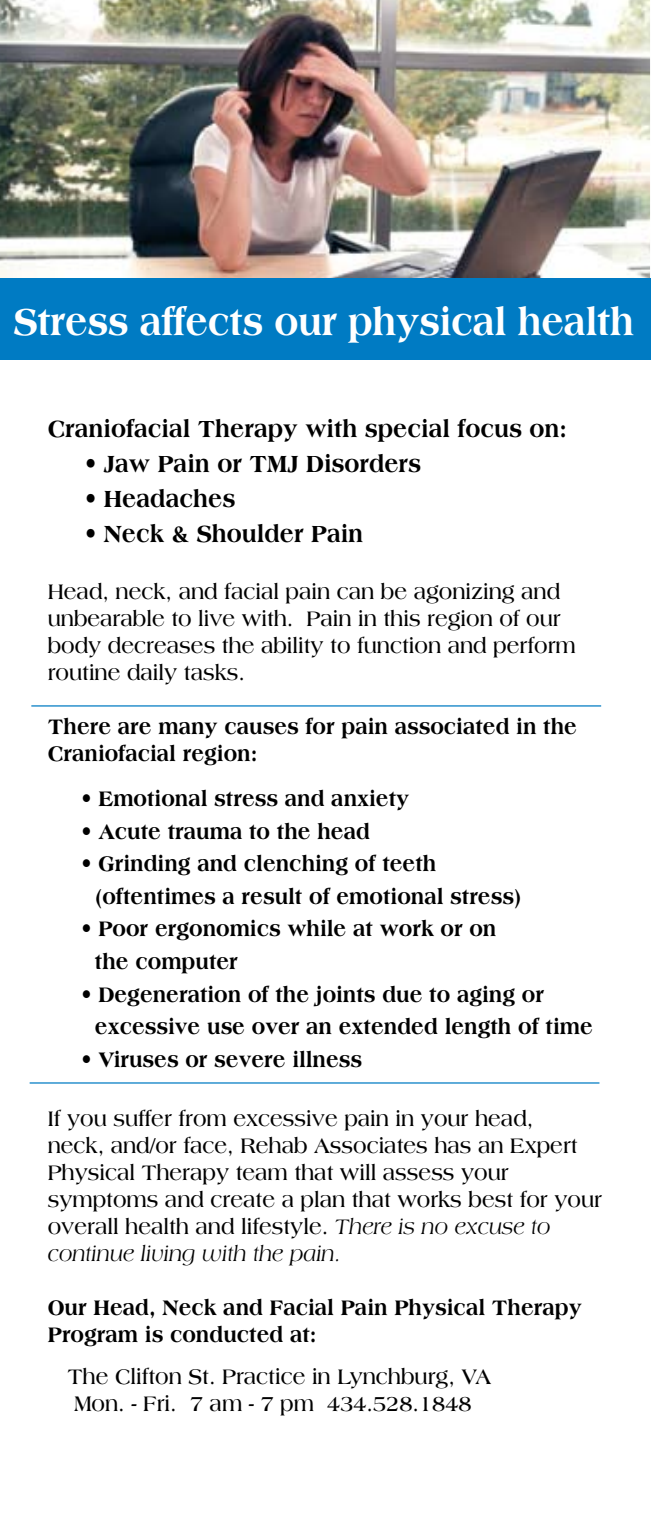
<style>
.page{position:relative;width:652px;height:1530px;background:#fff}
.page>*{position:absolute;margin:0;border:0;box-sizing:border-box;transform-origin:0 0}
.t1{font:800 40px "Americana";letter-spacing:-.01em;color:#fff;scale:.9 1}
.t2{font:800 25px "Americana";color:#000;scale:.9 1}
.t3{font:700 22.5px/27px "Americana";color:#000;scale:.9 1}
.t4{font:800 22.5px/32.5px "Americana";color:#000;scale:.9 1}
.s1{font-weight:400;font-style:italic}
</style>
<div class="page">
<img style="left:0;top:0;width:650px;height:278px">
<div style="left:0;top:278px;width:650px;height:82px;background:#007bc3"></div>
<hr style="left:31px;top:705px;width:570px;height:1px;background:#007bc3">
<hr style="left:30px;top:1082px;width:569px;height:1px;background:#007bc3">
<h1 class="t1" style="left:13px;top:298px;width:691px">Stress affects our physical health</h1>
<p class="t2" style="left:48px;top:414px;width:578px">Craniofacial Therapy with special focus on:</p>
<p class="t2" style="left:85px;top:449px;width:375px">• Jaw Pain or TMJ Disorders</p>
<p class="t2" style="left:85px;top:484px;width:168px">• Headaches</p>
<p class="t2" style="left:85px;top:519px;width:310px">• Neck &amp; Shoulder Pain</p>
<p class="t3" style="left:48px;top:578px;width:588px">Head, neck, and facial pain can be agonizing and unbearable to live with. Pain in this region of our body decreases the ability to function and perform routine daily tasks.</p>
<p class="t4" style="left:48px;top:713px;width:589px;line-height:27px">There are many causes for pain associated in the<br>Craniofacial region:</p>
<p class="t4" style="left:81px;top:782px;width:366px">• Emotional stress and anxiety</p>
<p class="t4" style="left:81px;top:814px;width:322px">• Acute trauma to the head</p>
<p class="t4" style="left:95px;top:847px;width:475px;text-indent:-13px">• Grinding and clenching of teeth (oftentimes a result of emotional stress)</p>
<p class="t4" style="left:95px;top:912px;width:447px;text-indent:-13px">• Poor ergonomics while at work or on the computer</p>
<p class="t4" style="left:95px;top:977px;width:554px;text-indent:-13px">• Degeneration of the joints due to aging or excessive use over an extended length of time</p>
<p class="t4" style="left:81px;top:1042px;width:313px">• Viruses or severe illness</p>
<p class="t3" style="left:48px;top:1104px;width:617px">If you suffer from excessive pain in your head,<br>neck, and/or face, Rehab Associates has an Expert Physical Therapy team that will assess your symptoms and create a plan that works best for your overall health and lifestyle. <span class="s1">There is no excuse to continue living with the pain.</span></p>
<p class="t4" style="left:48px;top:1293px;width:595px;line-height:27px">Our Head, Neck and Facial Pain Physical Therapy<br>Program is conducted at:</p>
<p class="t3" style="left:68px;top:1362px;width:472px">The Clifton St. Practice in Lynchburg, VA<br>Mon. - Fri. 7 am - 7 pm 434.528.1848</p>
</div>
